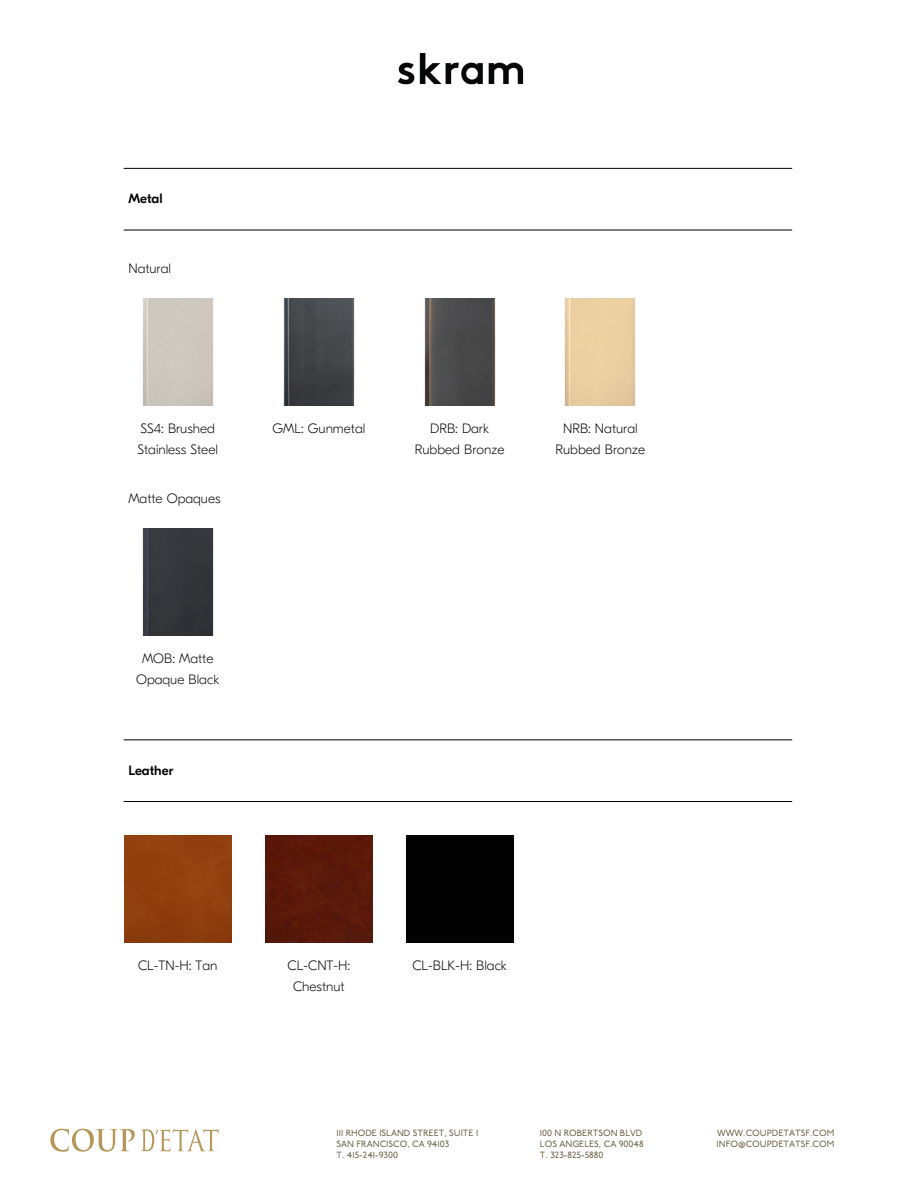
<style>
.page{position:relative;width:918px;height:1188px;background:#fff}
.page>*{position:absolute;margin:0;border:0;box-sizing:border-box;transform-origin:0 0}
.t1{font:100 13.5px/21.3px "GT Eesti Pro Display";color:#000;text-align:center}
.t2{font:500 13.5px "GT Eesti Pro Display";color:#000}
.t3{font:9px/10.8px "P22 Underground";color:#615336}
</style>
<div class="page">
<img style="left:398px;top:53px;width:126px;height:32px">
<hr style="left:124px;top:168px;width:668px;height:1px;background:#000">
<hr style="left:124px;top:230px;width:668px;height:1px;background:#000">
<img style="left:142px;top:298px;width:72px;height:107px">
<img style="left:283px;top:298px;width:72px;height:107px">
<img style="left:424px;top:298px;width:72px;height:107px">
<img style="left:564px;top:298px;width:72px;height:107px">
<img style="left:142px;top:529px;width:72px;height:107px">
<hr style="left:124px;top:740px;width:668px;height:1px;background:#000">
<hr style="left:124px;top:801px;width:668px;height:1px;background:#000">
<div style="left:124px;top:836px;width:107px;height:107px;background:#913f0e"></div>
<div style="left:265px;top:836px;width:107px;height:107px;background:#5a190a"></div>
<div style="left:406px;top:836px;width:107px;height:107px;background:#010101"></div>
<svg style="left:50px;top:1129px;width:85px;height:23px"></svg>
<svg style="left:141px;top:1129px;width:78px;height:22px"></svg>
<p class="t2" style="left:128px;top:191px;width:36px">Metal</p>
<p class="t1" style="left:128px;top:258px;width:44px">Natural</p>
<p class="t1" style="left:138px;top:418px;width:82px;text-align:left">SS4: Brushed<br>Stainless Steel</p>
<p class="t1" style="left:273px;top:418px;width:94px">GML: Gunmetal</p>
<p class="t1" style="left:415px;top:418px;width:91px">DRB: Dark<br>Rubbed Bronze</p>
<p class="t1" style="left:556px;top:418px;width:91px">NRB: Natural<br>Rubbed Bronze</p>
<p class="t1" style="left:128px;top:488px;width:94px">Matte Opaques</p>
<p class="t1" style="left:136px;top:648px;width:85px">MOB: Matte<br>Opaque Black</p>
<p class="t2" style="left:128px;top:763px;width:46px">Leather</p>
<p class="t1" style="left:138px;top:955px;width:81px">CL-TN-H: Tan</p>
<p class="t1" style="left:288px;top:955px;width:64px">CL-CNT-H:<br>Chestnut</p>
<p class="t1" style="left:412px;top:955px;width:96px">CL-BLK-H: Black</p>
<p class="t3" style="left:337px;top:1128px;width:143px">111 RHODE ISLAND STREET, SUITE 1<br>SAN FRANCISCO, CA 94103<br>T. 415-241-9300</p>
<p class="t3" style="left:540px;top:1128px;width:105px">100 N ROBERTSON BLVD<br>LOS ANGELES, CA 90048<br>T. 323-825-5880</p>
<p class="t3" style="left:717px;top:1128px;width:119px">WWW.COUPDETATSF.COM<br>INFO@COUPDETATSF.COM</p>
</div>
